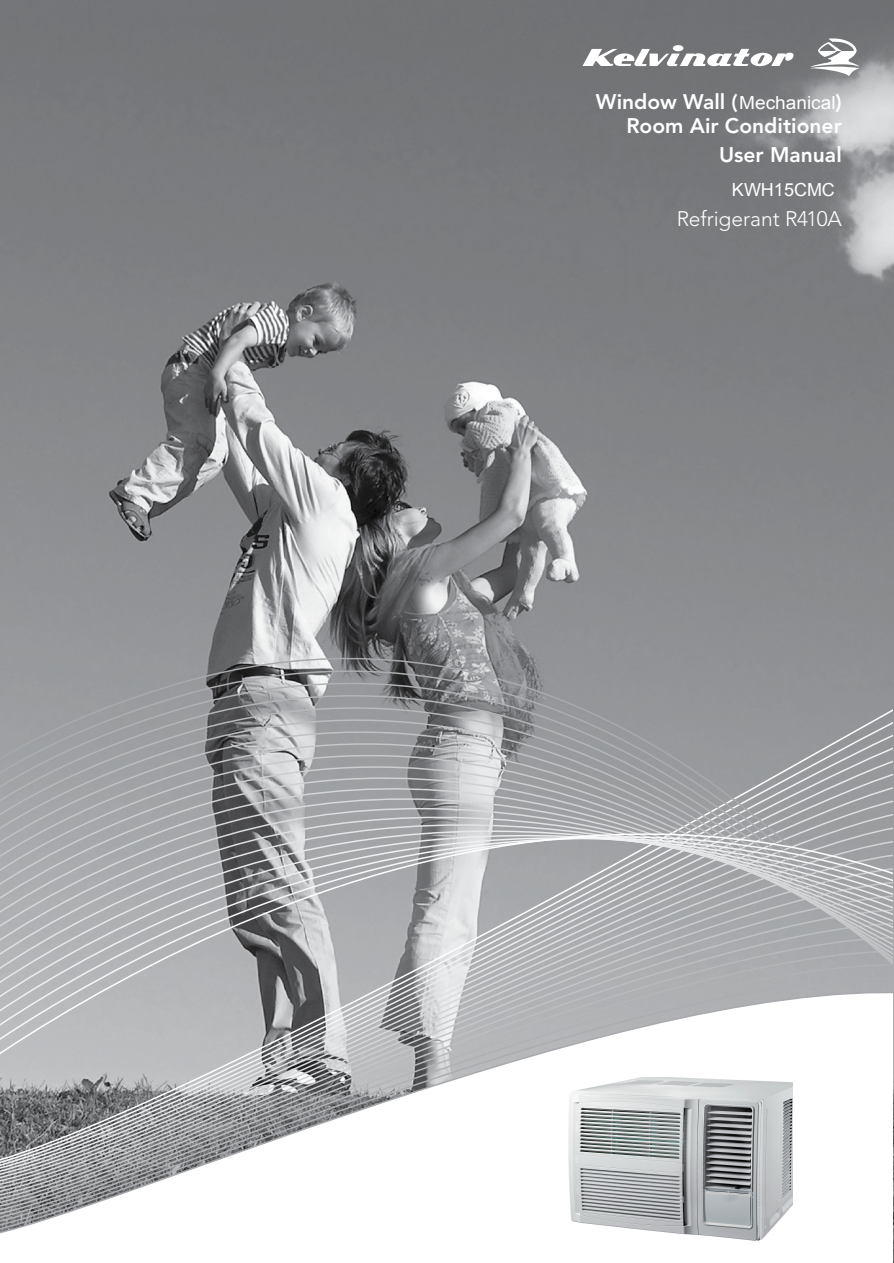
<style>
.page{position:relative;width:894px;height:1263px;background:#fff}
.page>*{position:absolute;margin:0;border:0;box-sizing:border-box;transform-origin:0 0}
.t1{font:800 21px/24px "Avenir LT";color:#fff;text-align:right}
.t2{font:300 21px "Avenir LT";letter-spacing:-.005em;color:#fff}
.t3{font:18px "Arial";color:#fff;scale:1.06 1}
.t4{font:18px "Arial";color:#fff}
</style>
<div class="page">
<img style="left:0;top:0;width:894px;height:1263px">
<svg style="left:0;top:1138px;width:893px;height:37px"></svg>
<svg style="left:0;top:646px;width:893px;height:13px;background:#8e9092"></svg>
<svg style="left:0;top:659px;width:893px;height:12px;background:#8d8f92"></svg>
<svg style="left:0;top:671px;width:893px;height:467px;background:#b0b1b3"></svg>
<svg style="left:583px;top:38px;width:276px;height:38px"></svg>
<img style="left:566px;top:1078px;width:227px;height:162px">
<p class="t1" style="left:596px;top:90px;width:143px">Window Wall (</p>
<p class="t1" style="left:627px;top:90px;width:217px">)<br>Room Air Conditioner</p>
<p class="t1" style="left:719px;top:142px;width:124px">User Manual</p>
<p class="t3" style="left:739px;top:91px;width:93px">Mechanical</p>
<p class="t4" style="left:732px;top:178px;width:104px">KWH15CMC</p>
<p class="t2" style="left:677px;top:206px;width:166px">Refrigerant R410A</p>
</div>
